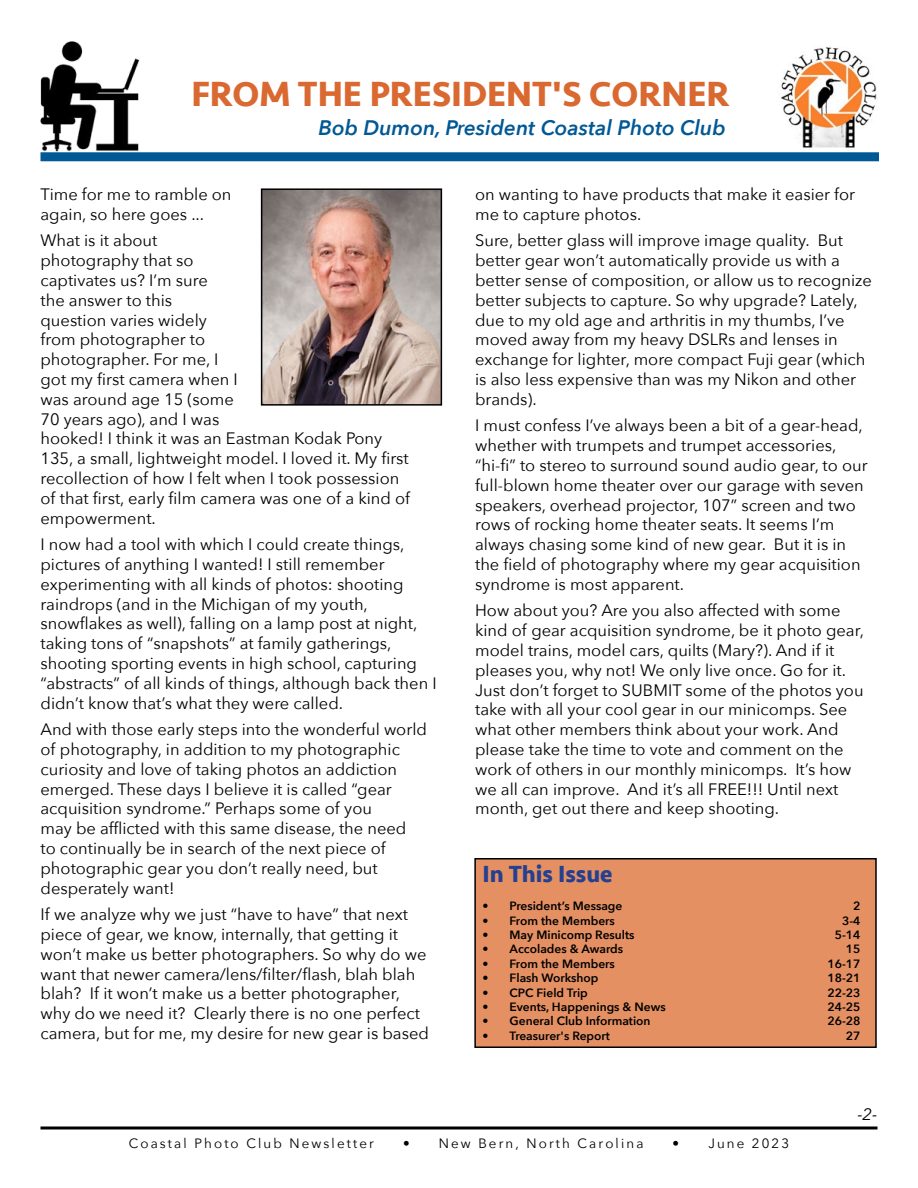
<style>
.page{position:relative;width:918px;height:1188px;background:#fff}
.page>*{position:absolute;margin:0;border:0;box-sizing:border-box;transform-origin:0 0}
.t1{font:700 36px "Seravek";color:#d96931}
.t2{font:700 24px "Seravek";color:#25408f}
.t3{font:italic 600 21px "Avenir Next";color:#005895}
.t4{font:16.5px/19.8px "Avenir Next";color:#000}
.t5{font:italic 16.5px "Avenir Next";color:#000}
.t6{font:13.5px "Avenir Next";color:#000}
.t7{font:600 12px "Avenir Next";color:#000}
</style>
<div class="page">
<svg style="left:40px;top:1126px;width:838px;height:4px;background:#3f3f3f"></svg>
<img style="left:779px;top:47px;width:99px;height:115px">
<div style="left:475px;top:859px;width:401px;height:188px;background:#e49063"></div>
<div style="left:474px;top:858px;width:403px;height:190px;border:2px solid #000"></div>
<img style="left:264px;top:191px;width:175px;height:212px">
<div style="left:261px;top:188px;width:181px;height:218px;border:2px solid #000"></div>
<img style="left:40px;top:41px;width:100px;height:111px">
<div style="left:40px;top:152px;width:839px;height:9px;background:#005895"></div>
<h1 class="t1" style="left:191px;top:66px;width:540px">FROM THE PRESIDENT'S CORNER</h1>
<p class="t3" style="left:319px;top:110px;width:409px">Bob Dumon, President Coastal Photo Club</p>
<p class="t4" style="left:40px;top:184px;width:193px">Time for me to ramble on again, so here goes ...</p>
<p class="t4" style="left:40px;top:230px;width:371px">What is it about<br>photography that so<br>captivates us? I’m sure<br>the answer to this<br>question varies widely<br>from photographer to<br>photographer. For me, I<br>got my first camera when I<br>was around age 15 (some<br>70 years ago), and I was<br>hooked! I think it was an Eastman Kodak Pony<br>135, a small, lightweight model. I loved it. My first recollection of how I felt when I took possession of that first, early film camera was one of a kind of empowerment.</p>
<p class="t4" style="left:40px;top:534px;width:398px">I now had a tool with which I could create things, pictures of anything I wanted! I still remember experimenting with all kinds of photos: shooting raindrops (and in the Michigan of my youth, snowflakes as well), falling on a lamp post at night, taking tons of “snapshots” at family gatherings, shooting sporting events in high school, capturing “abstracts” of all kinds of things, although back then I didn’t know that’s what they were called.</p>
<p class="t4" style="left:40px;top:719px;width:388px">And with those early steps into the wonderful world of photography, in addition to my photographic curiosity and love of taking photos an addiction emerged. These days I believe it is called “gear acquisition syndrome.” Perhaps some of you<br>may be afflicted with this same disease, the need<br>to continually be in search of the next piece of photographic gear you don’t really need, but desperately want!</p>
<p class="t4" style="left:40px;top:904px;width:390px">If we analyze why we just “have to have” that next piece of gear, we know, internally, that getting it won’t make us better photographers. So why do we want that newer camera/lens/filter/flash, blah blah blah? If it won’t make us a better photographer, why do we need it? Clearly there is no one perfect camera, but for me, my desire for new gear is based</p>
<p class="t4" style="left:475px;top:184px;width:382px">on wanting to have products that make it easier for me to capture photos.</p>
<p class="t4" style="left:475px;top:230px;width:398px">Sure, better glass will improve image quality. But better gear won’t automatically provide us with a better sense of composition, or allow us to recognize better subjects to capture. So why upgrade? Lately, due to my old age and arthritis in my thumbs, I’ve moved away from my heavy DSLRs and lenses in exchange for lighter, more compact Fuji gear (which is also less expensive than was my Nikon and other brands).</p>
<p class="t4" style="left:475px;top:415px;width:394px">I must confess I’ve always been a bit of a gear-head, whether with trumpets and trumpet accessories, “hi-fi” to stereo to surround sound audio gear, to our full-blown home theater over our garage with seven speakers, overhead projector, 107” screen and two rows of rocking home theater seats. It seems I’m always chasing some kind of new gear. But it is in the field of photography where my gear acquisition syndrome is most apparent.</p>
<p class="t4" style="left:475px;top:600px;width:391px">How about you? Are you also affected with some kind of gear acquisition syndrome, be it photo gear, model trains, model cars, quilts (Mary?). And if it pleases you, why not! We only live once. Go for it.<br>Just don’t forget to SUBMIT some of the photos you take with all your cool gear in our minicomps. See what other members think about your work. And please take the time to vote and comment on the work of others in our monthly minicomps. It’s how we all can improve. And it’s all FREE!!! Until next month, get out there and keep shooting.</p>
<h2 class="t2" style="left:483px;top:855px;width:132px">In This Issue</h2>
<p class="t7" style="left:483px;top:896px;width:141px">• President’s Message</p>
<p class="t7" style="left:853px;top:896px;width:9px">2</p>
<p class="t7" style="left:483px;top:910px;width:134px">• From the Members</p>
<p class="t7" style="left:842px;top:910px;width:20px">3-4</p>
<p class="t7" style="left:483px;top:924px;width:153px">• May Minicomp Results</p>
<p class="t7" style="left:835px;top:924px;width:27px">5-14</p>
<p class="t7" style="left:483px;top:939px;width:142px">• Accolades &amp; Awards</p>
<p class="t7" style="left:846px;top:939px;width:16px">15</p>
<p class="t7" style="left:483px;top:953px;width:134px">• From the Members</p>
<p class="t7" style="left:828px;top:953px;width:35px">16-17</p>
<p class="t7" style="left:483px;top:968px;width:117px">• Flash Workshop</p>
<p class="t7" style="left:828px;top:968px;width:35px">18-21</p>
<p class="t7" style="left:483px;top:982px;width:107px">• CPC Field Trip</p>
<p class="t7" style="left:828px;top:982px;width:35px">22-23</p>
<p class="t7" style="left:483px;top:996px;width:185px">• Events, Happenings &amp; News</p>
<p class="t7" style="left:828px;top:996px;width:35px">24-25</p>
<p class="t7" style="left:483px;top:1011px;width:169px">• General Club Information</p>
<p class="t7" style="left:828px;top:1011px;width:35px">26-28</p>
<p class="t7" style="left:483px;top:1025px;width:129px">• Treasurer's Report</p>
<p class="t7" style="left:846px;top:1025px;width:16px">27</p>
<p class="t5" style="left:857px;top:1100px;width:22px">-2-</p>
<p class="t6" style="left:129px;top:1131px;width:247px">Coastal Photo Club Newsletter</p>
<p class="t6" style="left:403px;top:1131px;width:242px">• New Bern, North Carolina</p>
<p class="t6" style="left:673px;top:1131px;width:119px">• June 2023</p>
</div>
